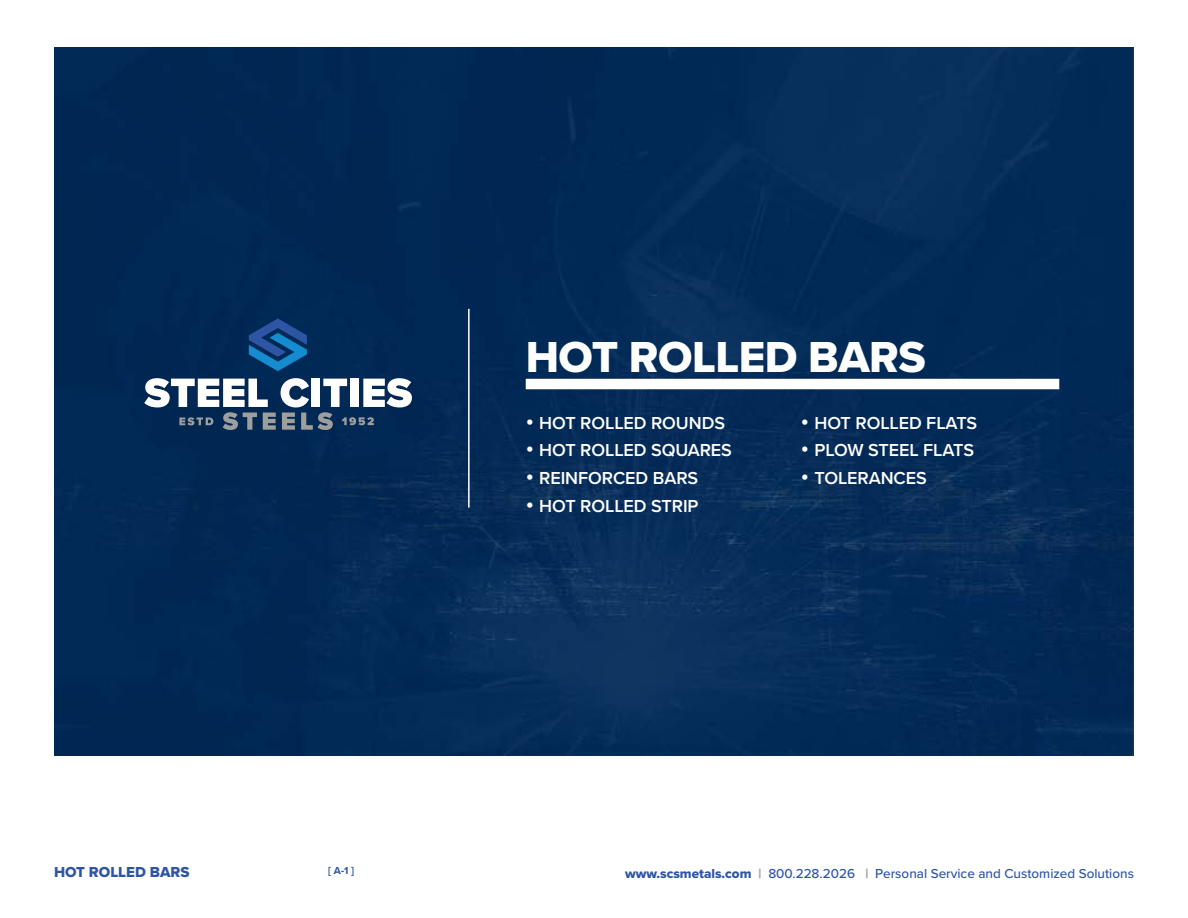
<style>
.page{position:relative;width:1188px;height:918px;background:#fff}
.page>*{position:absolute;margin:0;border:0;box-sizing:border-box;transform-origin:0 0}
.t1{font:45px "Proxima Nova Extrabld";letter-spacing:-.01em;color:#fff}
.t2{font:600 18px "Proxima Nova";letter-spacing:-.005em;color:#fff}
.t3{font:15px "Proxima Nova Extrabld";color:#2e55a4}
.t4{font:500 13.5px "Proxima Nova";color:#2e55a4}
.t5{font:700 10.5px "Proxima Nova";color:#2e55a4}
.s1{font-family:"Proxima Nova Extrabld";font-weight:400}
.s2{font-family:"Proxima Nova Extrabld";font-weight:400;color:#9e9e9c}
</style>
<div class="page">
<img style="left:54px;top:47px;width:1080px;height:709px">
<div style="left:526px;top:379px;width:533px;height:10px;background:#fff"></div>
<hr style="left:468px;top:309px;width:2px;height:199px;background:#fff">
<svg style="left:144px;top:378px;width:268px;height:52px"></svg>
<svg style="left:249px;top:318px;width:58px;height:53px;background:#104d88"></svg>
<h1 class="t1" style="left:526px;top:323px;width:402px">HOT ROLLED BARS</h1>
<p class="t2" style="left:526px;top:409px;width:201px">• HOT ROLLED ROUNDS</p>
<p class="t2" style="left:526px;top:437px;width:208px">• HOT ROLLED SQUARES</p>
<p class="t2" style="left:526px;top:465px;width:174px">• REINFORCED BARS</p>
<p class="t2" style="left:526px;top:492px;width:174px">• HOT ROLLED STRIP</p>
<p class="t2" style="left:801px;top:409px;width:178px">• HOT ROLLED FLATS</p>
<p class="t2" style="left:801px;top:437px;width:175px">• PLOW STEEL FLATS</p>
<p class="t2" style="left:801px;top:465px;width:127px">• TOLERANCES</p>
<p class="t5" style="left:328px;top:863px;width:27px">[ A-1 ]</p>
<p class="t3" style="left:54px;top:861px;width:137px">HOT ROLLED BARS</p>
<p class="t4" style="left:625px;top:863px;width:510px"><span class="s1">www.scsmetals.com</span> <span class="s2">|</span> 800.228.2026 <span class="s2">|</span> Personal Service and Customized Solutions</p>
</div>
